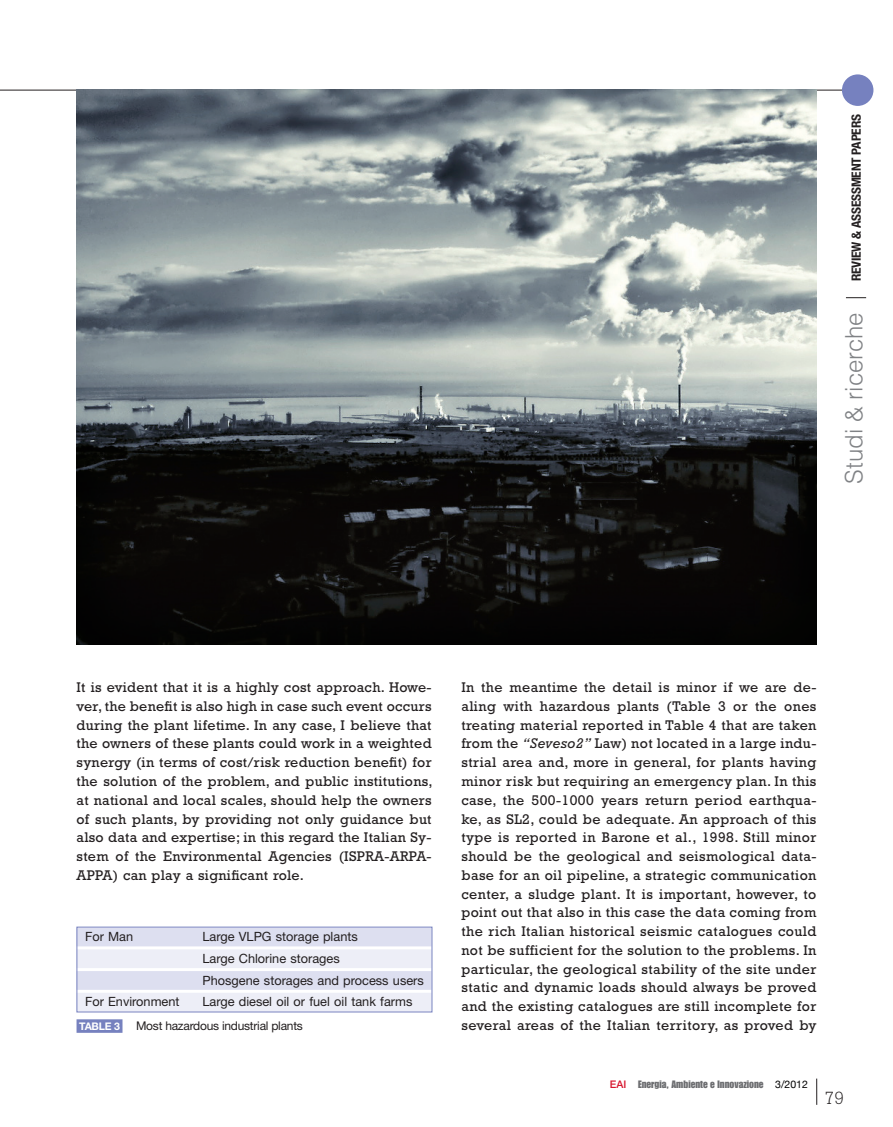
<style>
.page{position:relative;width:893px;height:1127px;background:#fff}
.page>*{position:absolute;margin:0;border:0;box-sizing:border-box;transform-origin:0 0}
.t1{font:300 24px "Helvetica";color:#808285}
.t2{font:300 18px "Rockwell";color:#231f20}
.t3{font:14.25px/18.8px "Rockwell";letter-spacing:.02em;color:#231f20;text-align:justify}
.t4{font:12.75px/21.8px "Helvetica Neue";color:#231f20}
.t5{font:700 condensed 12.75px "Helvetica Neue";letter-spacing:-.015em;color:#231f20;scale:1.05 1}
.t6{font:12px "Helvetica Neue";letter-spacing:-.02em;color:#231f20}
.t7{font:10.5px "Impact";color:#6c6d70}
.t8{font:700 10.5px "Helvetica Neue";letter-spacing:-.02em;color:#fff}
.s1{font-style:italic}
.s2{font-family:"Helvetica Neue";font-weight:500;color:#d7162e}
.s3{font-family:"Helvetica Neue";color:#000}
</style>
<div class="page">
<hr style="left:0;top:90px;width:853px;height:1px;background:#231f20">
<svg style="left:846px;top:297px;width:20px;height:1px"></svg>
<div style="left:842px;top:74px;width:31px;height:32px;background:#7681bf;border-radius:50%"></div>
<svg style="left:816px;top:1078px;width:1px;height:27px"></svg>
<div style="left:77px;top:927px;width:355px;height:19px;background:#dddff0"></div>
<div style="left:77px;top:949px;width:355px;height:19px;background:#edeef7"></div>
<div style="left:77px;top:971px;width:355px;height:19px;background:#dddff0"></div>
<div style="left:77px;top:993px;width:355px;height:18px;background:#edeef7"></div>
<div style="left:77px;top:1019px;width:45px;height:14px;background:#7681bf"></div>
<div style="left:77px;top:927px;width:355px;height:85px;border:1px solid #7681bf"></div>
<img style="left:77px;top:89px;width:739px;height:555px">
<p class="t5" style="left:852px;top:281px;width:161px;rotate:-90deg">REVIEW &amp; ASSESSMENT PAPERS</p>
<h1 class="t1" style="left:845px;top:484px;width:173px;rotate:-90deg">Studi &amp; ricerche</h1>
<p class="t3" style="left:77px;top:679px;width:358px">It is evident that it is a highly cost approach. Howe&shy;ver, the benefit is also high in case such event occurs during the plant lifetime. In any case, I believe that the owners of these plants could work in a weighted synergy (in terms of cost/risk reduction benefit) for the solution of the problem, and public institutions, at national and local scales, should help the owners of such plants, by providing not only guidance but also data and expertise; in this regard the Italian Sy&shy;stem of the Environmental Agencies (ISPRA-ARPA-APPA) can play a significant role.</p>
<p class="t3" style="left:461px;top:679px;width:357px">In the meantime the detail is minor if we are de&shy;aling with hazardous plants (Table 3 or the ones treating material reported in Table 4 that are taken from the <span class="s1">“Seveso2”</span> Law) not located in a large indu&shy;strial area and, more in general, for plants having minor risk but requiring an emergency plan. In this case, the 500-1000 years return period earthqua&shy;ke, as SL2, could be adequate. An approach of this type is reported in Barone et al., 1998. Still minor should be the geological and seismological data&shy;base for an oil pipeline, a strategic communication center, a sludge plant. It is important, however, to point out that also in this case the data coming from the rich Italian historical seismic catalogues could not be sufficient for the solution to the problems. In particular, the geological stability of the site under static and dynamic loads should always be proved and the existing catalogues are still incomplete for several areas of the Italian territory, as proved by</p>
<p class="t4" style="left:85px;top:927px;width:50px">For Man</p>
<p class="t4" style="left:203px;top:927px;width:223px">Large VLPG storage plants<br>Large Chlorine storages<br>Phosgene storages and process users</p>
<p class="t4" style="left:85px;top:992px;width:96px">For Environment</p>
<p class="t4" style="left:203px;top:992px;width:211px">Large diesel oil or fuel oil tank farms</p>
<p class="t8" style="left:79px;top:1022px;width:42px">TABLE 3</p>
<p class="t6" style="left:136px;top:1021px;width:168px">Most hazardous industrial plants</p>
<p class="t7" style="left:610px;top:1080px;width:200px"><span class="s2">EAI</span> Energia, Ambiente e Innovazione <span class="s3">3/2012</span></p>
<p class="t2" style="left:825px;top:1091px;width:21px">79</p>
</div>
